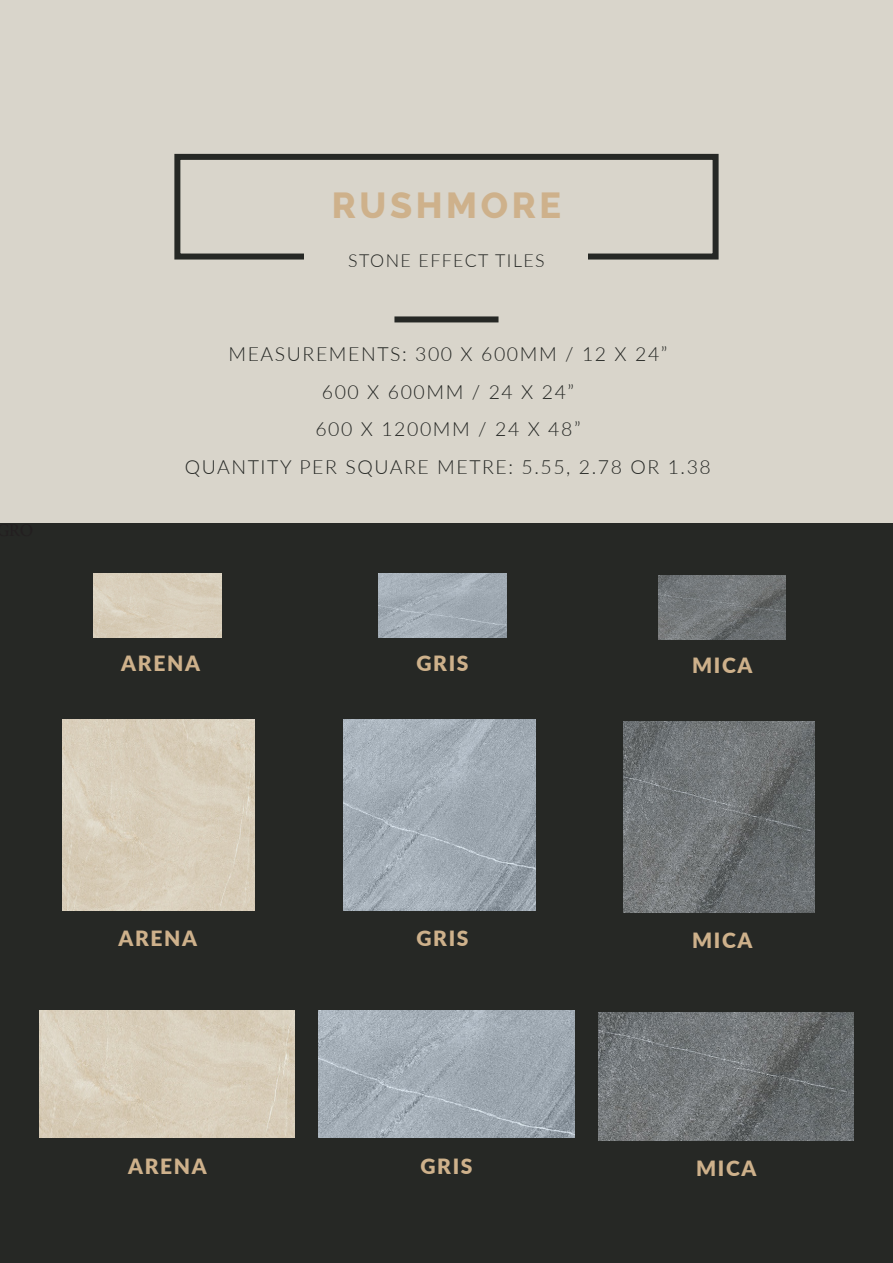
<style>
.page{position:relative;width:893px;height:1263px;background:#fff}
.page>*{position:absolute;margin:0;border:0;box-sizing:border-box;transform-origin:0 0}
.Header_-_Align_Cente{font:800 36px "Raleway";letter-spacing:.1em;color:#ceb18b}
.Subhead_-_Align_Cent{font:900 21px "Lato";letter-spacing:.08em;color:#ceb18b}
.Subhead_-_Align_Cent-2{font:300 19.5px "Lato";letter-spacing:.08em;color:#262825}
.Subhead_-_Align_Cent-3{font:300 18px "Lato";letter-spacing:.08em;color:#262825}
</style>
<div class="page">
<div style="left:0;top:0;width:893px;height:1046px;background:#d9d5cb"></div>
<div style="left:0;top:523px;width:893px;height:740px;background:#262825"></div>
<div style="left:174px;top:154px;width:545px;height:106px;border:6px solid #262825"></div>
<div style="left:394px;top:316px;width:104px;height:6px;background:#262825"></div>
<div style="left:305px;top:244px;width:283px;height:31px;background:#d9d5cb"></div>
<img style="left:94px;top:573px;width:127px;height:64px">
<img style="left:379px;top:573px;width:127px;height:64px">
<img style="left:63px;top:719px;width:191px;height:192px">
<img style="left:344px;top:719px;width:191px;height:192px">
<img style="left:40px;top:1010px;width:255px;height:128px">
<img style="left:319px;top:1010px;width:255px;height:128px">
<img style="left:658px;top:575px;width:128px;height:64px">
<img style="left:623px;top:722px;width:192px;height:191px">
<img style="left:598px;top:1012px;width:255px;height:128px">
<p class="Header_-_Align_Cente" style="left:332px;top:185px;width:231px">RUSHMORE</p>
<p class="Subhead_-_Align_Cent-3" style="left:348px;top:248px;width:198px">STONE EFFECT TILES</p>
<p class="Subhead_-_Align_Cent-2" style="left:228px;top:341px;width:441px">MEASUREMENTS: 300 X 600MM / 12 X 24”</p>
<p class="Subhead_-_Align_Cent-2" style="left:322px;top:378px;width:254px">600 X 600MM / 24 X 24”</p>
<p class="Subhead_-_Align_Cent-2" style="left:315px;top:416px;width:267px">600 X 1200MM / 24 X 48”</p>
<p class="Subhead_-_Align_Cent-2" style="left:185px;top:453px;width:528px">QUANTITY PER SQUARE METRE: 5.55, 2.78 OR 1.38</p>
<p class="Subhead_-_Align_Cent" style="left:121px;top:647px;width:80px">ARENA</p>
<p class="Subhead_-_Align_Cent" style="left:416px;top:647px;width:54px">GRIS</p>
<p class="Subhead_-_Align_Cent" style="left:692px;top:650px;width:62px">MICA</p>
<p class="Subhead_-_Align_Cent" style="left:118px;top:922px;width:80px">ARENA</p>
<p class="Subhead_-_Align_Cent" style="left:416px;top:922px;width:54px">GRIS</p>
<p class="Subhead_-_Align_Cent" style="left:692px;top:924px;width:62px">MICA</p>
<p class="Subhead_-_Align_Cent" style="left:128px;top:1151px;width:80px">ARENA</p>
<p class="Subhead_-_Align_Cent" style="left:420px;top:1151px;width:54px">GRIS</p>
<p class="Subhead_-_Align_Cent" style="left:696px;top:1153px;width:62px">MICA</p>
</div>
